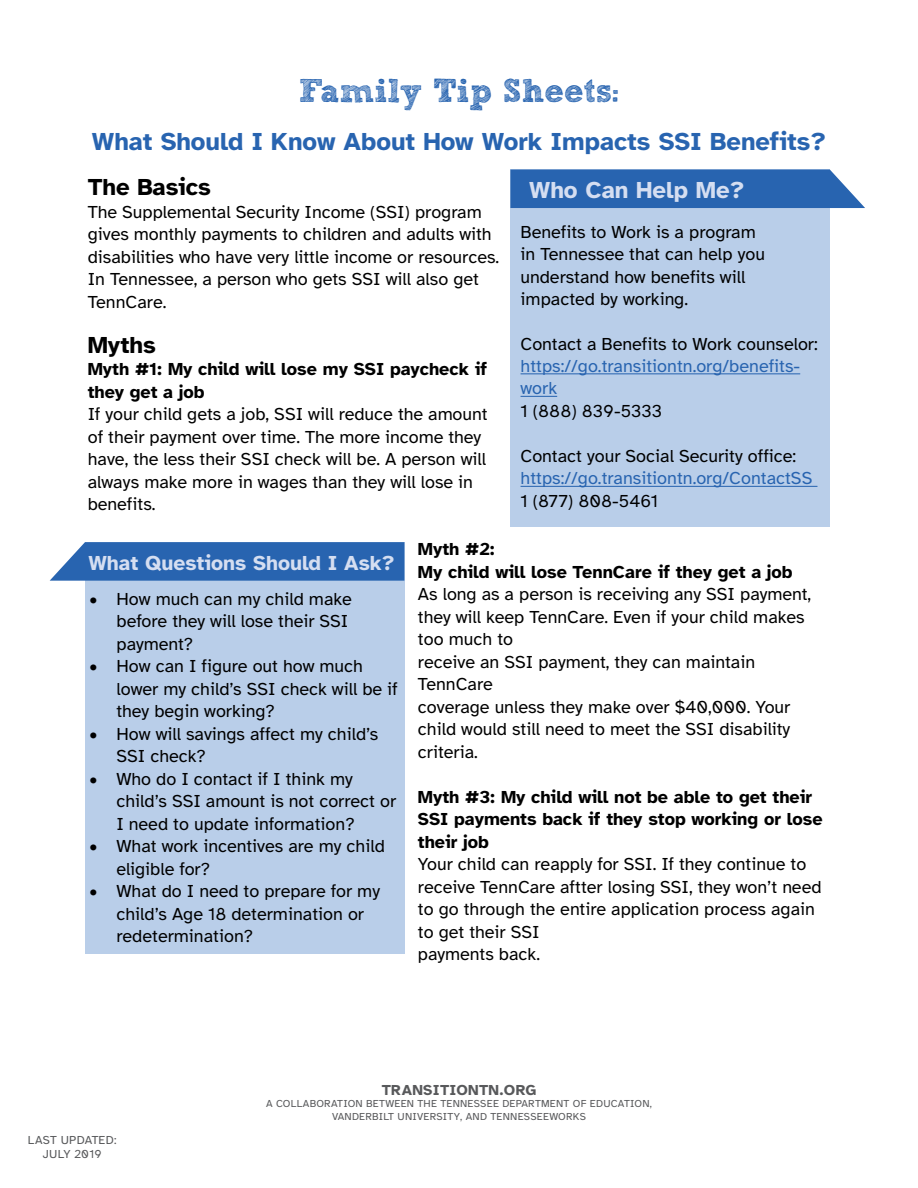
<style>
.page{position:relative;width:918px;height:1188px;background:#fff}
.page>*{position:absolute;margin:0;border:0;box-sizing:border-box;transform-origin:0 0}
.H2_-_Dropcap_font{font:700 33px "Sketch Block";color:#2864b0}
.H2_-_Dropcap_font-2{font:700 25.5px "Atkinson Hyperlegible";color:#2864b0}
.Subhead{font:700 24px "Atkinson Hyperlegible";color:#000}
.Subhead-2{font:700 24px "Atkinson Hyperlegible";color:#d5def1}
.Subhead-3{font:700 21px "Atkinson Hyperlegible";color:#d5def1}
.t1{font:18px/22.5px "Atkinson Hyperlegible";color:#000}
.t2{font:700 18px/22.5px "Atkinson Hyperlegible";color:#000}
.t3{font:18px/22.5px "Atkinson Hyperlegible";color:#2864b0}
.t4{font:700 15px "Atkinson Hyperlegible";letter-spacing:.02em;color:#58595b}
.t5{font:12px/14.4px "Atkinson Hyperlegible";letter-spacing:.02em;color:#58595b;text-align:center}
.t6{font:10.5px/12.6px "Atkinson Hyperlegible";letter-spacing:.02em;color:#58595b;text-align:center}
</style>
<div class="page">
<div style="left:510px;top:170px;width:320px;height:357px;background:#b9cee9"></div>
<div style="left:510px;top:170px;width:355px;height:38px;background:#2864b0"></div>
<hr style="left:521px;top:373px;width:279px;height:1px;background:#2864b0">
<hr style="left:521px;top:396px;width:36px;height:1px;background:#2864b0">
<hr style="left:521px;top:486px;width:296px;height:1px;background:#2864b0">
<div style="left:85px;top:542px;width:319px;height:412px;background:#b9cee9"></div>
<svg style="left:50px;top:542px;width:354px;height:39px;background:#346db4"></svg>
<h2 class="H2_-_Dropcap_font" style="left:299px;top:70px;width:322px">Family Tip Sheets:</h2>
<h2 class="H2_-_Dropcap_font-2" style="left:92px;top:127px;width:736px">What Should I Know About How Work Impacts SSI Benefits?</h2>
<p class="Subhead" style="left:88px;top:173px;width:125px">The Basics</p>
<p class="t1" style="left:88px;top:201px;width:413px">The Supplemental Security Income (SSI) program gives monthly payments to children and adults with disabilities who have very little income or resources.<br>In Tennessee, a person who gets SSI will also get TennCare.</p>
<p class="Subhead" style="left:88px;top:331px;width:70px">Myths</p>
<p class="t2" style="left:88px;top:358px;width:401px">Myth #1: My child will lose my SSI paycheck if they get a job</p>
<p class="t1" style="left:88px;top:403px;width:401px">If your child gets a job, SSI will reduce the amount of their payment over time. The more income they have, the less their SSI check will be. A person will always make more in wages than they will lose in benefits.</p>
<p class="t2" style="left:418px;top:538px;width:376px">Myth #2:<br>My child will lose TennCare if they get a job</p>
<p class="t1" style="left:418px;top:583px;width:395px">As long as a person is receiving any SSI payment, they will keep TennCare. Even if your child makes too much to</p>
<p class="t1" style="left:418px;top:651px;width:374px">receive an SSI payment, they can maintain<br>TennCare<br>coverage unless they make over $40,000. Your child would still need to meet the SSI disability criteria.</p>
<p class="t2" style="left:418px;top:785px;width:406px">Myth #3: My child will not be able to get their<br>SSI payments back if they stop working or lose their job</p>
<p class="t1" style="left:418px;top:853px;width:405px">Your child can reapply for SSI. If they continue to receive TennCare aftter losing SSI, they won’t need to go through the entire application process again to get their SSI<br>payments back.</p>
<p class="Subhead-2" style="left:529px;top:177px;width:217px">Who Can Help Me?</p>
<p class="t1" style="left:521px;top:221px;width:246px">Benefits to Work is a program in Tennessee that can help you understand how benefits will impacted by working.</p>
<p class="t1" style="left:521px;top:333px;width:299px">Contact a Benefits to Work counselor:</p>
<p class="t3" style="left:521px;top:355px;width:281px">https://go.transitiontn.org/benefits&shy;work</p>
<p class="t1" style="left:521px;top:400px;width:143px">1 (888) 839-5333</p>
<p class="t1" style="left:521px;top:445px;width:277px">Contact your Social Security office:</p>
<p class="t3" style="left:521px;top:467px;width:293px">https://go.transitiontn.org/ContactSS</p>
<p class="t1" style="left:521px;top:490px;width:139px">1 (877) 808-5461</p>
<p class="Subhead-3" style="left:88px;top:550px;width:308px">What Questions Should I Ask?</p>
<p class="t1" style="left:117px;top:588px;width:237px;text-indent:-27px">• How much can my child make before they will lose their SSI payment?</p>
<p class="t1" style="left:117px;top:656px;width:283px;text-indent:-27px">• How can I figure out how much lower my child’s SSI check will be if they begin working?</p>
<p class="t1" style="left:117px;top:723px;width:263px;text-indent:-27px">• How will savings affect my child’s<br>SSI check?</p>
<p class="t1" style="left:117px;top:768px;width:281px;text-indent:-27px">• Who do I contact if I think my child’s SSI amount is not correct or<br>I need to update information?</p>
<p class="t1" style="left:117px;top:836px;width:270px;text-indent:-27px">• What work incentives are my child eligible for?</p>
<p class="t1" style="left:117px;top:881px;width:265px;text-indent:-27px">• What do I need to prepare for my child’s Age 18 determination or redetermination?</p>
<p class="t5" style="left:28px;top:1133px;width:90px">LAST UPDATED:<br>JULY 2019</p>
<p class="t4" style="left:382px;top:1081px;width:156px">TRANSITIONTN.ORG</p>
<p class="t6" style="left:266px;top:1098px;width:387px">A COLLABORATION BETWEEN THE TENNESSEE DEPARTMENT OF EDUCATION,<br>VANDERBILT UNIVERSITY, AND TENNESSEEWORKS</p>
</div>
